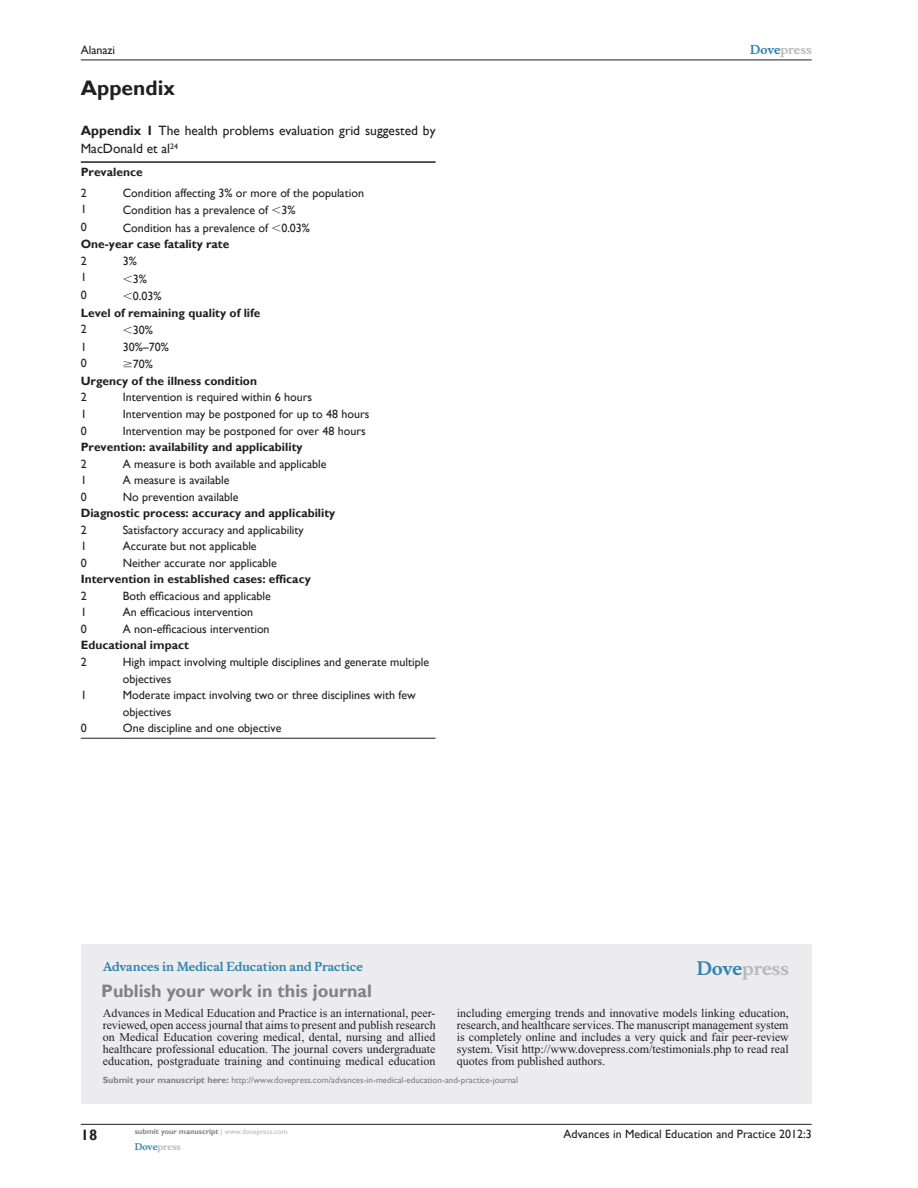
<style>
.page{position:relative;width:918px;height:1188px;background:#fff}
.page>*{position:absolute;margin:0;border:0;box-sizing:border-box;transform-origin:0 0}
.t1{font:700 21px "Gill Sans";color:#231f20}
.t2{font:700 18px "Gill Sans";color:#808285}
.t3{font:700 18px "Musee";color:#b8b9bc}
.t4{font:700 15px "Gill Sans";color:#231f20}
.t5{font:13.5px/18px "Gill Sans";color:#231f20}
.t6{font:12px/16.5px "Gill Sans";color:#231f20}
.t7{font:12px/12px "Times New Roman";letter-spacing:.005em;color:#231f20;text-align:justify}
.t8{font:700 12px/16.5px "Gill Sans";color:#231f20}
.t9{font:700 12px "Musee";color:#3485ae}
.t10{font:700 12px "Musee";color:#b8b9bc}
.t11{font:9px "Gill Sans";color:#808285}
.t12{font:700 9px "Musee";color:#b8b9bc}
.t13{font:700 7.5px "Gill Sans";color:#808285}
.s1{font-weight:700}
.s2{font-family:"Mathematical Pi One"}
.s3{font-family:"Mathematical Pi One";font-weight:400}
.s4{font-weight:400}
.s5{color:#3485ae}
.s6{font-weight:400;color:#b8b9bc}
</style>
<div class="page">
<div style="left:81px;top:944px;width:731px;height:159px;background:#ececee"></div>
<hr style="left:81px;top:738px;width:42px;height:1px;background:#231f20">
<hr style="left:123px;top:738px;width:313px;height:1px;background:#231f20">
<hr style="left:81px;top:161px;width:42px;height:2px;background:#231f20">
<hr style="left:123px;top:161px;width:313px;height:2px;background:#231f20">
<hr style="left:81px;top:1124px;width:731px;height:1px;background:#231f20">
<hr style="left:81px;top:60px;width:731px;height:1px;background:#231f20">
<p class="t6" style="left:81px;top:42px;width:36px">Alanazi</p>
<h1 class="t1" style="left:81px;top:76px;width:96px">Appendix</h1>
<p class="t5" style="left:81px;top:122px;width:356px"><span class="s1">Appendix 1</span> The health problems evaluation grid suggested by<br>MacDonald et al<sup>24</sup></p>
<p class="t8" style="left:81px;top:164px;width:63px">Prevalence</p>
<p class="t6" style="left:81px;top:185px;width:7px">2</p>
<p class="t6" style="left:123px;top:185px;width:243px">Condition affecting 3% or more of the population</p>
<p class="t6" style="left:81px;top:201px;width:7px">1</p>
<p class="t6" style="left:123px;top:202px;width:174px">Condition has a prevalence of <span class="s2">,</span>3%</p>
<p class="t6" style="left:81px;top:219px;width:7px">0</p>
<p class="t6" style="left:81px;top:220px;width:231px;text-indent:42px">Condition has a prevalence of <span class="s2">,</span>0.03%<br><span class="s1">One-year case fatality rate</span></p>
<p class="t6" style="left:81px;top:253px;width:7px">2</p>
<p class="t6" style="left:123px;top:253px;width:16px">3%</p>
<p class="t6" style="left:81px;top:269px;width:7px">1</p>
<p class="t6" style="left:123px;top:270px;width:26px"><span class="s2">,</span>3%</p>
<p class="t6" style="left:81px;top:287px;width:7px">0</p>
<p class="t8" style="left:81px;top:288px;width:181px;text-indent:42px"><span class="s3">,</span><span class="s4">0.03%<br></span>Level of remaining quality of life</p>
<p class="t6" style="left:81px;top:321px;width:7px">2</p>
<p class="t6" style="left:123px;top:322px;width:32px"><span class="s2">,</span>30%</p>
<p class="t6" style="left:81px;top:339px;width:7px">1</p>
<p class="t6" style="left:123px;top:339px;width:48px">30%–70%</p>
<p class="t6" style="left:81px;top:355px;width:7px">0</p>
<p class="t8" style="left:81px;top:356px;width:178px;text-indent:42px"><span class="s3">$</span><span class="s4">70%<br></span>Urgency of the illness condition</p>
<p class="t6" style="left:81px;top:389px;width:7px">2</p>
<p class="t6" style="left:123px;top:389px;width:191px">Intervention is required within 6 hours</p>
<p class="t6" style="left:81px;top:406px;width:7px">1</p>
<p class="t6" style="left:123px;top:406px;width:248px">Intervention may be postponed for up to 48 hours</p>
<p class="t6" style="left:81px;top:422px;width:7px">0</p>
<p class="t6" style="left:123px;top:422px;width:244px">Intervention may be postponed for over 48 hours</p>
<p class="t8" style="left:81px;top:439px;width:223px">Prevention: availability and applicability</p>
<p class="t6" style="left:81px;top:456px;width:7px">2</p>
<p class="t6" style="left:123px;top:456px;width:205px">A measure is both available and applicable</p>
<p class="t6" style="left:81px;top:472px;width:7px">1</p>
<p class="t6" style="left:123px;top:472px;width:108px">A measure is available</p>
<p class="t6" style="left:81px;top:489px;width:7px">0</p>
<p class="t6" style="left:123px;top:489px;width:117px">No prevention available</p>
<p class="t8" style="left:81px;top:505px;width:256px">Diagnostic process: accuracy and applicability</p>
<p class="t6" style="left:81px;top:522px;width:7px">2</p>
<p class="t6" style="left:123px;top:522px;width:183px">Satisfactory accuracy and applicability</p>
<p class="t6" style="left:81px;top:538px;width:7px">1</p>
<p class="t6" style="left:123px;top:538px;width:135px">Accurate but not applicable</p>
<p class="t6" style="left:81px;top:555px;width:7px">0</p>
<p class="t6" style="left:123px;top:555px;width:156px">Neither accurate nor applicable</p>
<p class="t8" style="left:81px;top:571px;width:232px">Intervention in established cases: efficacy</p>
<p class="t6" style="left:81px;top:588px;width:7px">2</p>
<p class="t6" style="left:123px;top:588px;width:150px">Both efficacious and applicable</p>
<p class="t6" style="left:81px;top:604px;width:7px">1</p>
<p class="t6" style="left:123px;top:604px;width:132px">An efficacious intervention</p>
<p class="t6" style="left:81px;top:621px;width:7px">0</p>
<p class="t6" style="left:123px;top:621px;width:148px">A non-efficacious intervention</p>
<p class="t8" style="left:81px;top:637px;width:110px">Educational impact</p>
<p class="t6" style="left:81px;top:654px;width:7px">2</p>
<p class="t6" style="left:123px;top:654px;width:308px">High impact involving multiple disciplines and generate multiple objectives</p>
<p class="t6" style="left:81px;top:687px;width:7px">1</p>
<p class="t6" style="left:123px;top:687px;width:294px">Moderate impact involving two or three disciplines with few objectives</p>
<p class="t6" style="left:81px;top:720px;width:7px">0</p>
<p class="t6" style="left:123px;top:720px;width:160px">One discipline and one objective</p>
<p class="t9" style="left:103px;top:959px;width:262px">Advances in Medical Education and Practice</p>
<h2 class="t2" style="left:101px;top:980px;width:272px">Publish your work in this journal</h2>
<p class="t10" style="left:750px;top:43px;width:63px"><span class="s5">Dove</span>press</p>
<h2 class="t3" style="left:697px;top:958px;width:94px"><span class="s5">Dove</span>press</h2>
<p class="t7" style="left:103px;top:1007px;width:334px">Advances in Medical Education and Practice is an international, peer&shy;reviewed, open access journal that aims to present and publish research on Medical Education covering medical, dental, nursing and allied healthcare professional education. The journal covers undergraduate education, postgraduate training and continuing medical education</p>
<p class="t7" style="left:457px;top:1007px;width:333px">including emerging trends and innovative models linking education, research, and healthcare services. The manuscript management system is completely online and includes a very quick and fair peer-review system. Visit http://www.dovepress.com/testimonials.php to read real quotes from published authors.</p>
<p class="t11" style="left:103px;top:1075px;width:417px"><span class="s1">Submit your manuscript here:</span> http://www.dovepress.com/advances-in-medical-education-and-practice-journal</p>
<p class="t4" style="left:81px;top:1126px;width:18px">18</p>
<p class="t13" style="left:135px;top:1127px;width:154px">submit your manuscript <span class="s6">| www.dovepress.com</span></p>
<p class="t12" style="left:135px;top:1141px;width:48px"><span class="s5">Dove</span>press</p>
<p class="t6" style="left:564px;top:1126px;width:250px">Advances in Medical Education and Practice 2012:3</p>
</div>
